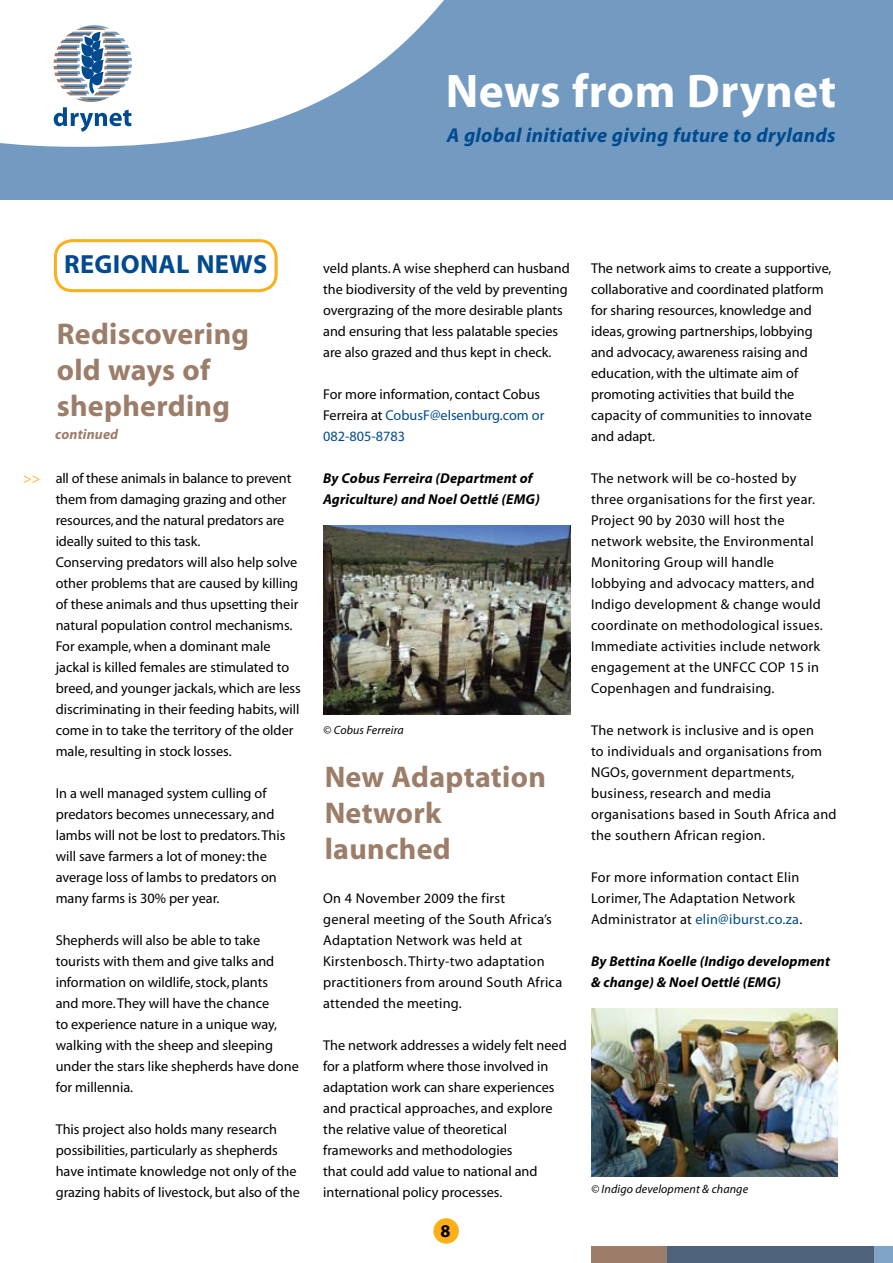
<style>
.page{position:relative;width:893px;height:1263px;background:#fff}
.page>*{position:absolute;margin:0;border:0;box-sizing:border-box;transform-origin:0 0}
.t1{font:700 47.4px "Myriad";letter-spacing:.01em;color:#fff}
.t2{font:700 30px/36px "Myriad";letter-spacing:.01em;color:#9c7d69}
.t3{font:700 26.25px "Myriad";letter-spacing:.015em;color:#004a8f}
.t4{font:italic 700 20.25px "Myriad";letter-spacing:.015em;color:#004a8f}
.t5{font:700 18px "Myriad";color:#000}
.t6{font:14.25px/21px "Myriad";color:#000}
.t7{font:14.25px/21px "Myriad";letter-spacing:.02em;color:#000}
.t8{font:italic 700 14.25px/21px "Myriad";letter-spacing:.01em;color:#000}
.t9{font:italic 700 14.25px "Myriad";letter-spacing:.01em;color:#9c7d69}
.t10{font:14.25px "Myriad";color:#fcaf17}
.t11{font:italic 12px "Myriad";letter-spacing:.01em;color:#000}
.s1{color:#004a8f}
</style>
<div class="page">
<svg style="left:0;top:0;width:893px;height:199px;fill:#739bc1"></svg>
<svg style="left:54px;top:25px;width:78px;height:107px"></svg>
<div style="left:433px;top:1218px;width:26px;height:26px;background:#fcaf17;border-radius:50%"></div>
<div style="left:591px;top:1246px;width:283px;height:17px;background:#9c7d69"></div>
<svg style="left:667px;top:1246px;width:226px;height:17px;background:#526881"></svg>
<div style="left:54px;top:239px;width:224px;height:53px;border:3px solid #fcaf17;border-radius:17px"></div>
<img style="left:591px;top:1008px;width:247px;height:168px">
<img style="left:323px;top:525px;width:247px;height:189px">
<h1 class="t1" style="left:446px;top:67px;width:392px">News from Drynet</h1>
<h3 class="t4" style="left:447px;top:125px;width:390px">A global initiative giving future to drylands</h3>
<h3 class="t3" style="left:64px;top:251px;width:205px">REGIONAL NEWS</h3>
<p class="t10" style="left:23px;top:471px;width:19px">&gt;&gt;</p>
<h2 class="t2" style="left:57px;top:317px;width:194px">Rediscovering old ways of shepherding</h2>
<p class="t9" style="left:55px;top:427px;width:65px">continued</p>
<p class="t6" style="left:56px;top:468px;width:247px">all of these animals in balance to prevent them from damaging grazing and other resources, and the natural predators are ideally suited to this task.<br>Conserving predators will also help solve other problems that are caused by killing of these animals and thus upsetting their natural population control mechanisms.<br>For example, when a dominant male jackal is killed females are stimulated to breed, and younger jackals, which are less discriminating in their feeding habits, will come in to take the territory of the older male, resulting in stock losses.</p>
<p class="t6" style="left:56px;top:783px;width:231px">In a well managed system culling of predators becomes unnecessary, and lambs will not be lost to predators. This will save farmers a lot of money: the average loss of lambs to predators on many farms is 30% per year.</p>
<p class="t6" style="left:56px;top:930px;width:245px">Shepherds will also be able to take tourists with them and give talks and information on wildlife, stock, plants<br>and more. They will have the chance<br>to experience nature in a unique way, walking with the sheep and sleeping under the stars like shepherds have done for millennia.</p>
<p class="t6" style="left:56px;top:1120px;width:246px">This project also holds many research possibilities, particularly as shepherds have intimate knowledge not only of the grazing habits of livestock, but also of the</p>
<p class="t6" style="left:323px;top:258px;width:248px">veld plants. A wise shepherd can husband the biodiversity of the veld by preventing overgrazing of the more desirable plants and ensuring that less palatable species are also grazed and thus kept in check.</p>
<p class="t6" style="left:323px;top:384px;width:223px">For more information, contact Cobus<br>Ferreira at <span class="s1">CobusF@elsenburg.com or<br>082-805-8783</span></p>
<p class="t8" style="left:323px;top:468px;width:218px">By Cobus Ferreira (Department of<br>Agriculture) and Noel Oettlé (EMG)</p>
<p class="t11" style="left:323px;top:724px;width:82px">© Cobus Ferreira</p>
<h2 class="t2" style="left:325px;top:760px;width:223px">New Adaptation<br>Network launched</h2>
<p class="t7" style="left:323px;top:888px;width:241px">On 4 November 2009 the first<br>general meeting of the South Africa’s<br>Adaptation Network was held at<br>Kirstenbosch. Thirty-two adaptation practitioners from around South Africa attended the meeting.</p>
<p class="t6" style="left:323px;top:1035px;width:245px">The network addresses a widely felt need for a platform where those involved in adaptation work can share experiences and practical approaches, and explore the relative value of theoretical frameworks and methodologies<br>that could add value to national and international policy processes.</p>
<p class="t5" style="left:441px;top:1222px;width:11px">8</p>
<p class="t6" style="left:591px;top:258px;width:242px">The network aims to create a supportive, collaborative and coordinated platform for sharing resources, knowledge and ideas, growing partnerships, lobbying and advocacy, awareness raising and education, with the ultimate aim of promoting activities that build the capacity of communities to innovate and adapt.</p>
<p class="t7" style="left:591px;top:468px;width:233px">The network will be co-hosted by three organisations for the first year.<br>Project 90 by 2030 will host the network website, the Environmental Monitoring Group will handle lobbying and advocacy matters, and Indigo development &amp; change would coordinate on methodological issues.<br>Immediate activities include network engagement at the UNFCC COP 15 in Copenhagen and fundraising.</p>
<p class="t7" style="left:591px;top:720px;width:247px">The network is inclusive and is open<br>to individuals and organisations from NGOs, government departments, business, research and media organisations based in South Africa and the southern African region.</p>
<p class="t7" style="left:591px;top:868px;width:213px">For more information contact Elin<br>Lorimer, The Adaptation Network<br>Administrator at <span class="s1">elin@iburst.co.za</span>.</p>
<p class="t8" style="left:591px;top:951px;width:241px">By Bettina Koelle (Indigo development &amp; change) &amp; Noel Oettlé (EMG)</p>
<p class="t11" style="left:591px;top:1183px;width:159px">© Indigo development &amp; change</p>
</div>
